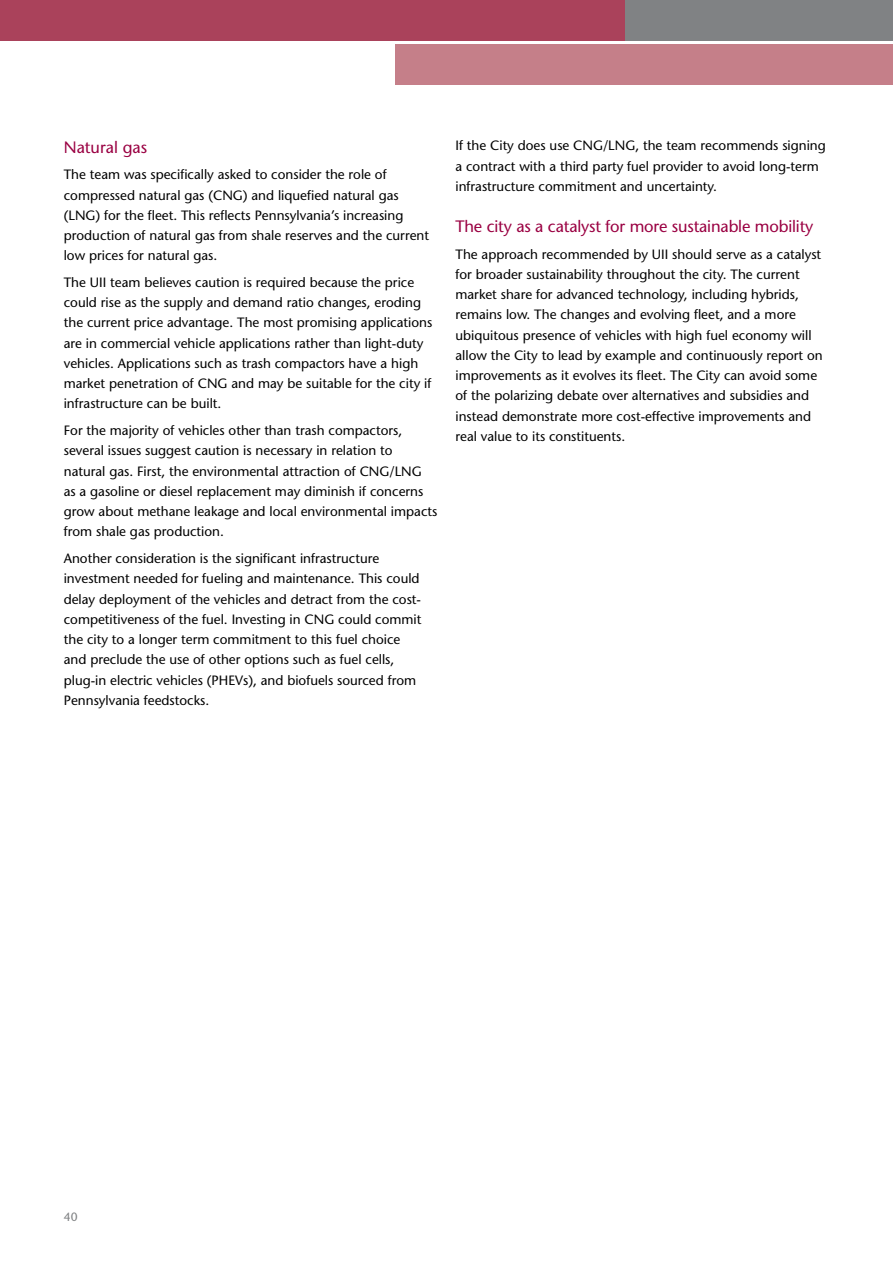
<style>
.page{position:relative;width:893px;height:1263px;background:#fff}
.page>*{position:absolute;margin:0;border:0;box-sizing:border-box;transform-origin:0 0}
.t1{font:16.5px "Stone Sans";letter-spacing:-.01em;color:#9a0142}
.t2{font:13.5px/20.2px "Stone Sans";color:#000}
.t3{font:12px "Stone Sans";color:#808284}
</style>
<div class="page">
<div style="left:0;top:0;width:625px;height:40px;background:#aa425b"></div>
<div style="left:625px;top:0;width:268px;height:40px;background:#808284"></div>
<div style="left:395px;top:45px;width:498px;height:40px;background:#c57f89"></div>
<p class="t1" style="left:64px;top:137px;width:85px">Natural gas</p>
<p class="t2" style="left:64px;top:165px;width:367px">The team was specifically asked to consider the role of compressed natural gas (CNG) and liquefied natural gas (LNG) for the fleet. This reflects Pennsylvania’s increasing production of natural gas from shale reserves and the current low prices for natural gas.</p>
<p class="t2" style="left:64px;top:272px;width:370px">The UII team believes caution is required because the price could rise as the supply and demand ratio changes, eroding the current price advantage. The most promising applications are in commercial vehicle applications rather than light-duty vehicles. Applications such as trash compactors have a high market penetration of CNG and may be suitable for the city if infrastructure can be built.</p>
<p class="t2" style="left:64px;top:420px;width:375px">For the majority of vehicles other than trash compactors, several issues suggest caution is necessary in relation to natural gas. First, the environmental attraction of CNG/LNG<br>as a gasoline or diesel replacement may diminish if concerns grow about methane leakage and local environmental impacts from shale gas production.</p>
<p class="t2" style="left:64px;top:548px;width:359px">Another consideration is the significant infrastructure investment needed for fueling and maintenance. This could delay deployment of the vehicles and detract from the cost&shy;competitiveness of the fuel. Investing in CNG could commit the city to a longer term commitment to this fuel choice and preclude the use of other options such as fuel cells, plug-in electric vehicles (PHEVs), and biofuels sourced from Pennsylvania feedstocks.</p>
<p class="t2" style="left:455px;top:136px;width:372px">If the City does use CNG/LNG, the team recommends signing a contract with a third party fuel provider to avoid long-term infrastructure commitment and uncertainty.</p>
<p class="t1" style="left:455px;top:216px;width:359px">The city as a catalyst for more sustainable mobility</p>
<p class="t2" style="left:455px;top:244px;width:369px">The approach recommended by UII should serve as a catalyst for broader sustainability throughout the city. The current market share for advanced technology, including hybrids, remains low. The changes and evolving fleet, and a more ubiquitous presence of vehicles with high fuel economy will allow the City to lead by example and continuously report on improvements as it evolves its fleet. The City can avoid some of the polarizing debate over alternatives and subsidies and instead demonstrate more cost-effective improvements and real value to its constituents.</p>
<p class="t3" style="left:64px;top:1209px;width:15px">40</p>
</div>
